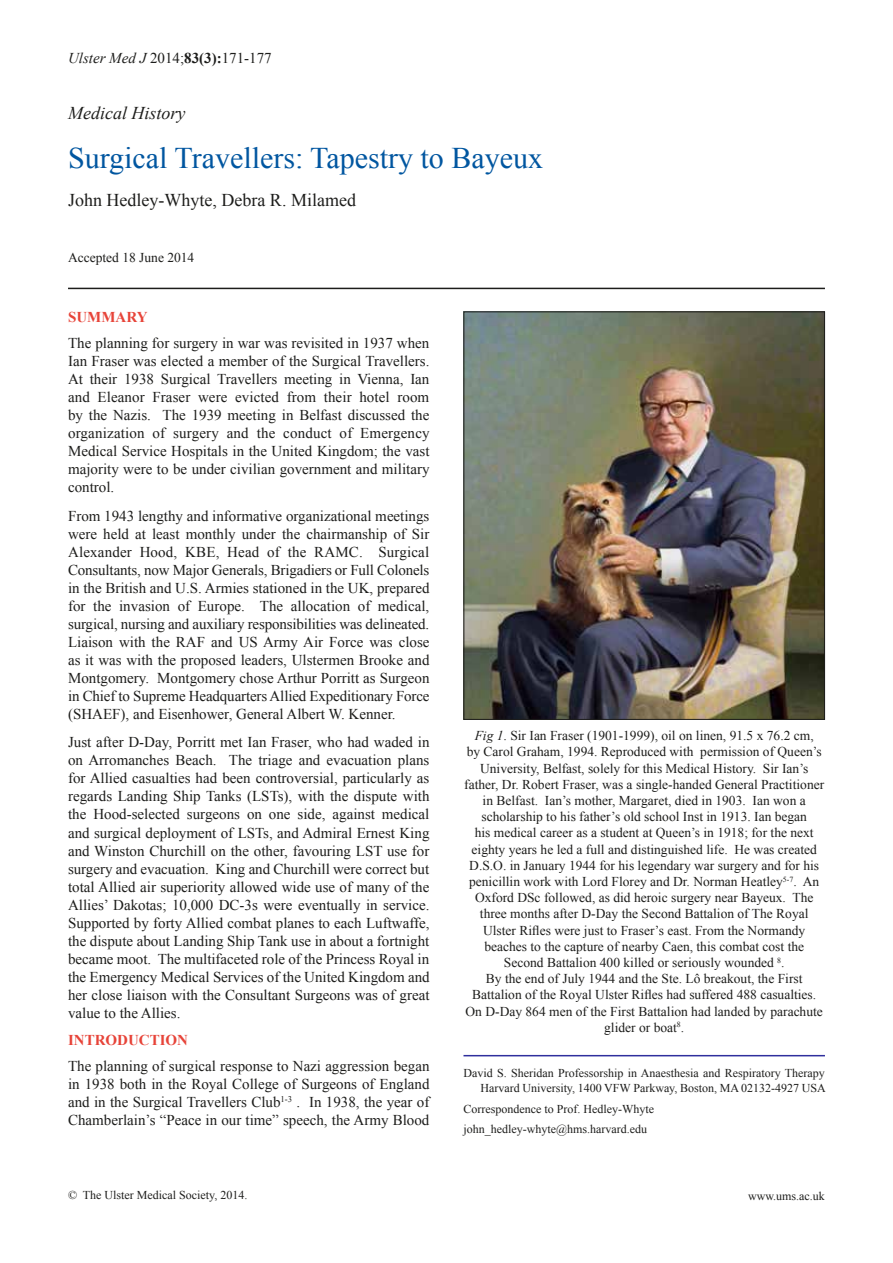
<style>
.page{position:relative;width:893px;height:1263px;background:#fff}
.page>*{position:absolute;margin:0;border:0;box-sizing:border-box;transform-origin:0 0}
.t1{font:30px "Times New Roman";color:#0056a0}
.t2{font:18px "Times New Roman";color:#1d1d1b}
.t3{font:italic 18px "Times New Roman";color:#1d1d1b}
.t4{font:15px/18px "Times New Roman";color:#1d1d1b;text-align:justify}
.t5{font:700 15px "Times New Roman";color:#e74439}
.t6{font:13.5px/16.2px "Times New Roman";color:#1d1d1b;text-align:center}
.t7{font:12px/14.4px "Times New Roman";color:#1d1d1b;text-align:right}
.s1{font-style:italic}
.s2{font-weight:700}
</style>
<div class="page">
<hr style="left:463px;top:1055px;width:362px;height:1px;background:#2f2f9d">
<hr style="left:68px;top:288px;width:757px;height:1px;background:#1d1d1b">
<img style="left:465px;top:313px;width:358px;height:405px">
<div style="left:463px;top:311px;width:362px;height:409px;border:1px solid #1d1d1b"></div>
<p class="t4" style="left:68px;top:49px;width:205px"><span class="s1">Ulster Med J</span> 2014;<span class="s2">83(3):</span>171-177</p>
<p class="t3" style="left:68px;top:102px;width:119px">Medical History</p>
<h1 class="t1" style="left:68px;top:141px;width:477px">Surgical Travellers: Tapestry to Bayeux</h1>
<p class="t2" style="left:68px;top:190px;width:289px">John Hedley-Whyte, Debra R. Milamed</p>
<p class="t6" style="left:68px;top:249px;width:128px">Accepted 18 June 2014</p>
<p class="t5" style="left:68px;top:308px;width:81px">SUMMARY</p>
<p class="t4" style="left:68px;top:334px;width:363px">The planning for surgery in war was revisited in 1937 when Ian Fraser was elected a member of the Surgical Travellers.<br>At their 1938 Surgical Travellers meeting in Vienna, Ian and Eleanor Fraser were evicted from their hotel room by the Nazis. The 1939 meeting in Belfast discussed the organization of surgery and the conduct of Emergency Medical Service Hospitals in the United Kingdom; the vast majority were to be under civilian government and military control.</p>
<p class="t4" style="left:68px;top:507px;width:363px">From 1943 lengthy and informative organizational meetings were held at least monthly under the chairmanship of Sir Alexander Hood, KBE, Head of the RAMC. Surgical Consultants, now Major Generals, Brigadiers or Full Colonels in the British and U.S. Armies stationed in the UK, prepared for the invasion of Europe. The allocation of medical, surgical, nursing and auxiliary responsibilities was delineated.<br>Liaison with the RAF and US Army Air Force was close as it was with the proposed leaders, Ulstermen Brooke and Montgomery. Montgomery chose Arthur Porritt as Surgeon in Chief to Supreme Headquarters Allied Expeditionary Force (SHAEF), and Eisenhower, General Albert W. Kenner.</p>
<p class="t4" style="left:68px;top:733px;width:363px">Just after D-Day, Porritt met Ian Fraser, who had waded in on Arromanches Beach. The triage and evacuation plans for Allied casualties had been controversial, particularly as regards Landing Ship Tanks (LSTs), with the dispute with the Hood-selected surgeons on one side, against medical and surgical deployment of LSTs, and Admiral Ernest King and Winston Churchill on the other, favouring LST use for surgery and evacuation. King and Churchill were correct but total Allied air superiority allowed wide use of many of the Allies’ Dakotas; 10,000 DC-3s were eventually in service.<br>Supported by forty Allied combat planes to each Luftwaffe, the dispute about Landing Ship Tank use in about a fortnight became moot. The multifaceted role of the Princess Royal in the Emergency Medical Services of the United Kingdom and her close liaison with the Consultant Surgeons was of great value to the Allies.</p>
<p class="t5" style="left:68px;top:1031px;width:121px">INTRODUCTION</p>
<p class="t4" style="left:68px;top:1057px;width:363px">The planning of surgical response to Nazi aggression began in 1938 both in the Royal College of Surgeons of England and in the Surgical Travellers Club<sup>1-3</sup> . In 1938, the year of Chamberlain’s “Peace in our time” speech, the Army Blood</p>
<p class="t6" style="left:464px;top:727px;width:361px"><span class="s1">Fig 1</span>. Sir Ian Fraser (1901-1999), oil on linen, 91.5 x 76.2 cm,<br>by Carol Graham, 1994. Reproduced with permission of Queen’s University, Belfast, solely for this Medical History. Sir Ian’s father, Dr. Robert Fraser, was a single-handed General Practitioner in Belfast. Ian’s mother, Margaret, died in 1903. Ian won a scholarship to his father’s old school Inst in 1913. Ian began<br>his medical career as a student at Queen’s in 1918; for the next eighty years he led a full and distinguished life. He was created D.S.O. in January 1944 for his legendary war surgery and for his penicillin work with Lord Florey and Dr. Norman Heatley<sup>5-7</sup>. An Oxford DSc followed, as did heroic surgery near Bayeux. The three months after D-Day the Second Battalion of The Royal Ulster Rifles were just to Fraser’s east. From the Normandy beaches to the capture of nearby Caen, this combat cost the Second Battalion 400 killed or seriously wounded <sup>8</sup>.<br>By the end of July 1944 and the Ste. Lô breakout, the First Battalion of the Royal Ulster Rifles had suffered 488 casualties.<br>On D-Day 864 men of the First Battalion had landed by parachute glider or boat<sup>8</sup>.</p>
<p class="t7" style="left:463px;top:1066px;width:364px">David S. Sheridan Professorship in Anaesthesia and Respiratory Therapy<br>Harvard University, 1400 VFW Parkway, Boston, MA 02132-4927 USA</p>
<p class="t7" style="left:463px;top:1098px;width:192px;line-height:20.7px;text-align:left">Correspondence to Prof. Hedley-Whyte john_hedley-whyte@hms.harvard.edu</p>
<p class="t7" style="left:68px;top:1188px;width:181px">© The Ulster Medical Society, 2014.</p>
<p class="t7" style="left:748px;top:1188px;width:78px">www.ums.ac.uk</p>
</div>
